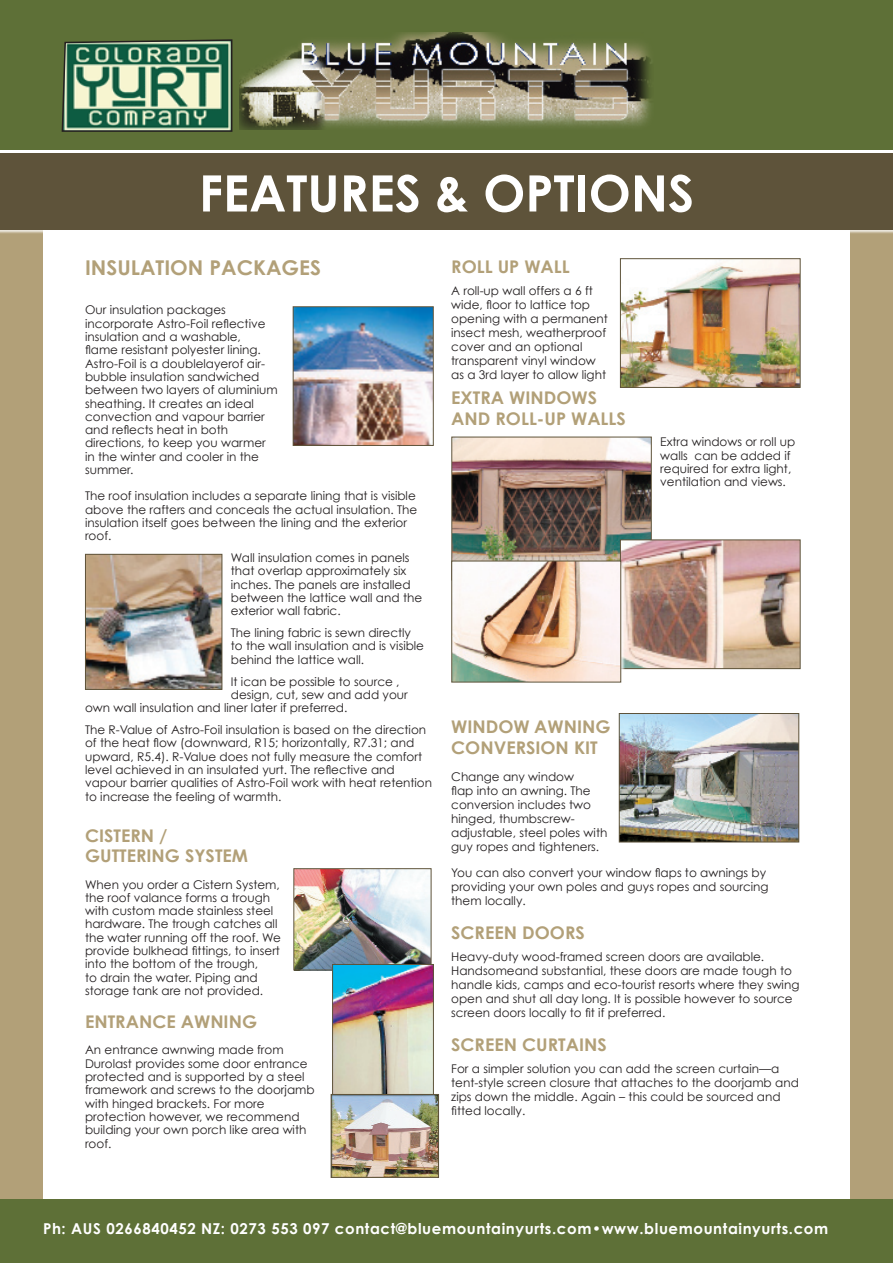
<style>
.page{position:relative;width:893px;height:1263px;background:#fff}
.page>*{position:absolute;margin:0;border:0;box-sizing:border-box;transform-origin:0 0}
.t1{font:700 50.25px "Century Gothic";color:#fff}
.t2{font:700 20.4px "Century Gothic";color:#b2a078}
.t3{font:700 17.4px/20px "Century Gothic";color:#b2a078}
.t4{font:700 15px "Century Gothic";letter-spacing:.04em;color:#fff}
.t5{font:12px/13.4px "Century Gothic";color:#231f20}
</style>
<div class="page">
<div style="left:0;top:216px;width:893px;height:992px;background:#b2a078"></div>
<div style="left:43px;top:213px;width:806px;height:999px;background:#fff"></div>
<div style="left:0;top:154px;width:893px;height:80px;background:#fff"></div>
<div style="left:0;top:153px;width:893px;height:77px;background:#5e533a"></div>
<div style="left:0;top:1199px;width:893px;height:64px;background:#5e7037"></div>
<div style="left:0;top:0;width:893px;height:149px;background:#5e7037"></div>
<img style="left:239px;top:33px;width:412px;height:96px">
<img style="left:292px;top:306px;width:142px;height:140px">
<img style="left:85px;top:553px;width:138px;height:137px">
<img style="left:620px;top:258px;width:181px;height:130px">
<img style="left:451px;top:436px;width:350px;height:247px">
<img style="left:619px;top:713px;width:180px;height:130px">
<img style="left:293px;top:868px;width:147px;height:310px">
<svg style="left:61px;top:39px;width:172px;height:93px;background:#6f9779"></svg>
<h1 class="t1" style="left:199px;top:162px;width:493px">FEATURES &amp; OPTIONS</h1>
<h2 class="t2" style="left:85px;top:255px;width:93px">INSULATION</h2>
<h2 class="t2" style="left:209px;top:255px;width:113px">PACKAGES</h2>
<p class="t5" style="left:85px;top:303px;width:194px">Our insulation packages incorporate Astro-Foil reflective insulation and a washable,<br>flame resistant polyester lining.<br>Astro-Foil is a doublelayerof air&shy;bubble insulation sandwiched between two layers of aluminium sheathing. It creates an ideal convection and vapour barrier and reflects heat in both directions, to keep you warmer in the winter and cooler in the summer.</p>
<p class="t5" style="left:85px;top:489px;width:334px">The roof insulation includes a separate lining that is visible above the rafters and conceals the actual insulation. The insulation itself goes between the lining and the exterior roof.</p>
<p class="t5" style="left:231px;top:551px;width:193px">Wall insulation comes in panels that overlap approximately six inches. The panels are installed between the lattice wall and the exterior wall fabric.</p>
<p class="t5" style="left:231px;top:626px;width:195px">The lining fabric is sewn directly to the wall insulation and is visible behind the lattice wall.</p>
<p class="t5" style="left:231px;top:674px;width:170px">It ican be possible to source ,</p>
<p class="t5" style="left:231px;top:688px;width:178px">design, cut, sew and add your</p>
<p class="t5" style="left:85px;top:701px;width:264px">own wall insulation and liner later if preferred.</p>
<p class="t5" style="left:85px;top:723px;width:349px">The R-Value of Astro-Foil insulation is based on the direction of the heat flow (downward, R15; horizontally, R7.31; and upward, R5.4). R-Value does not fully measure the comfort level achieved in an insulated yurt. The reflective and vapour barrier qualities of Astro-Foil work with heat retention to increase the feeling of warmth.</p>
<h3 class="t3" style="left:85px;top:826px;width:165px">CISTERN /<br>GUTTERIN G SYSTEM</h3>
<p class="t5" style="left:85px;top:877px;width:197px">When you order a Cistern System, the roof valance forms a trough with custom made stainless steel hardware. The trough catches all the water running off the roof. We provide bulkhead fittings, to insert into the bottom of the trough,<br>to drain the water. Piping and storage tank are not provided.</p>
<h3 class="t3" style="left:85px;top:1011px;width:136px">ENTRANCE AWNIN</h3>
<h3 class="t3" style="left:242px;top:1011px;width:17px">G</h3>
<p class="t5" style="left:85px;top:1043px;width:231px">An entrance awnwing made from<br>Durolast provides some door entrance protected and is supported by a steel framework and screws to the doorjamb with hinged brackets. For more protection however, we recommend building your own porch like area with roof.</p>
<h3 class="t3" style="left:451px;top:256px;width:86px">ROLL UP WALL</h3>
<p class="t5" style="left:451px;top:284px;width:158px;line-height:14px">A roll-up wall offers a 6 ft wide, floor to lattice top opening with a permanent insect mesh, weatherproof cover and an optional transparent vinyl window as a 3rd layer to allow light</p>
<h3 class="t3" style="left:451px;top:387px;width:70px">EXTRA WIN</h3>
<h3 class="t3" style="left:451px;top:387px;width:176px;line-height:20.9px;text-indent:93px">DOWS<br>AN D ROLL-UP WALLS</h3>
<p class="t5" style="left:660px;top:435px;width:136px">Extra windows or roll up walls can be added if required for extra light, ventilation and views.</p>
<h3 class="t3" style="left:451px;top:717px;width:12px">WIN</h3>
<h3 class="t3" style="left:486px;top:717px;width:89px">DOW AWNIN</h3>
<h3 class="t3" style="left:595px;top:717px;width:17px">G</h3>
<h3 class="t3" style="left:451px;top:738px;width:15px">CON</h3>
<h3 class="t3" style="left:494px;top:738px;width:53px">VERSION</h3>
<h3 class="t3" style="left:574px;top:738px;width:25px">KIT</h3>
<p class="t5" style="left:451px;top:769px;width:158px;line-height:14px">Change any window<br>flap into an awning. The conversion includes two hinged, thumbscrew&shy;adjustable, steel poles with guy ropes and tighteners.</p>
<p class="t5" style="left:451px;top:866px;width:319px;line-height:14px">You can also convert your window flaps to awnings by providing your own poles and guys ropes and sourcing them locally.</p>
<h3 class="t3" style="left:451px;top:922px;width:86px">SCREEN DOO</h3>
<h3 class="t3" style="left:565px;top:922px;width:21px">RS</h3>
<p class="t5" style="left:451px;top:950px;width:350px;line-height:14px">Heavy-duty wood-framed screen doors are available.<br>Handsomeand substantial, these doors are made tough to handle kids, camps and eco-tourist resorts where they swing open and shut all day long. It is possible however to source screen doors locally to fit if preferred.</p>
<h3 class="t3" style="left:451px;top:1034px;width:157px">SCREEN CURTAINS</h3>
<p class="t5" style="left:451px;top:1061px;width:349px;line-height:14px">For a simpler solution you can add the screen curtain—a tent-style screen closure that attaches to the doorjamb and zips down the middle. Again – this could be sourced and fitted locally.</p>
<p class="t4" style="left:43px;top:1219px;width:787px">PH: AUS 0266840452 NZ: 0273 553 097 CONTACT@BLUEMOUNTAINYURTS.COM•WWW.BLUEMOUNTAINYURTS.COM</p>
</div>
